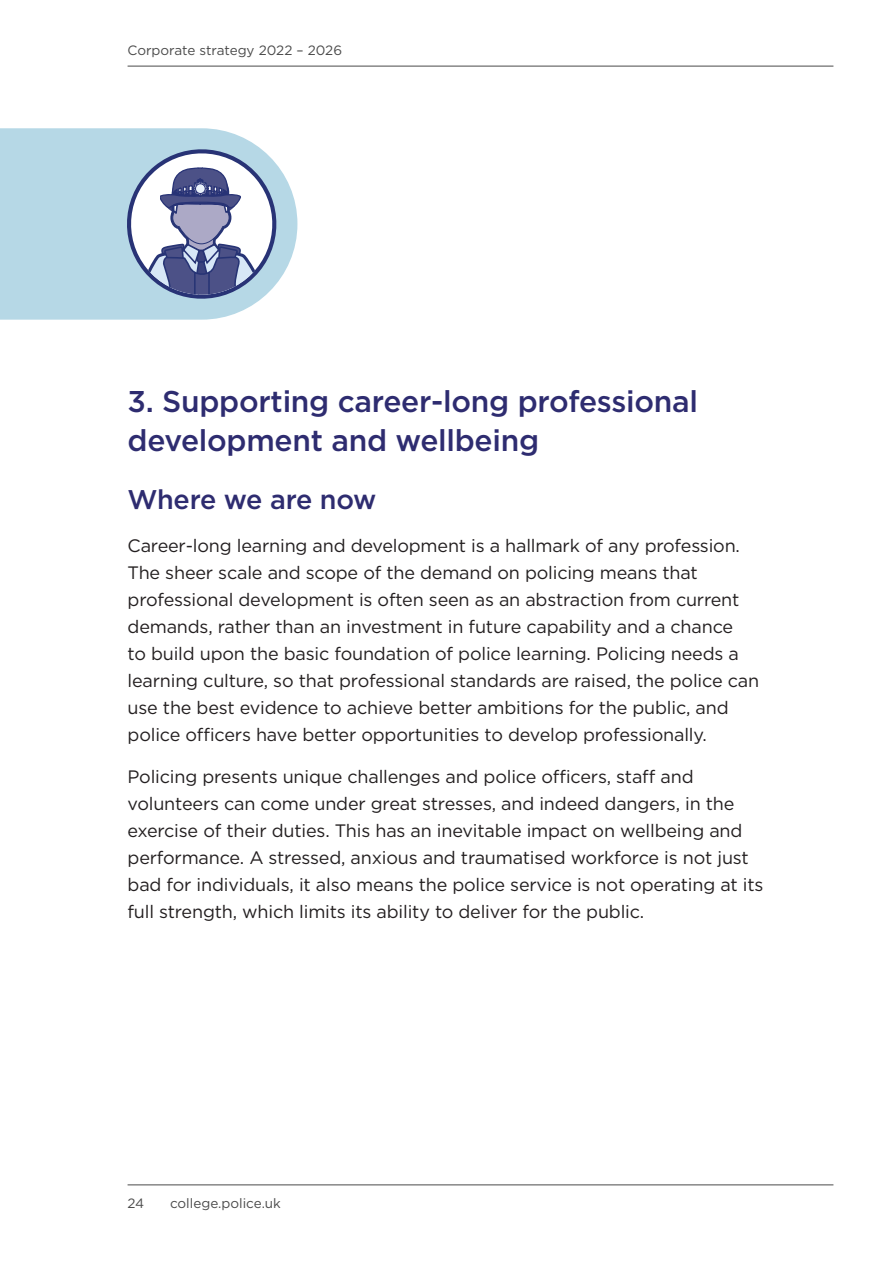
<style>
.page{position:relative;width:893px;height:1263px;background:#fff}
.page>*{position:absolute;margin:0;border:0;box-sizing:border-box;transform-origin:0 0}
.Subhead_1{font:500 30px/39px "Gotham";letter-spacing:-.01em;color:#2e2c70}
.Subhead_2{font:500 27px "Gotham";letter-spacing:-.02em;color:#2e2c70}
.Body_text{font:18px/27px "Gotham";letter-spacing:-.01em;color:#231f20}
.t1{font:13.5px "Gotham";color:#4a4a4a}
</style>
<div class="page">
<svg style="left:0;top:128px;width:297px;height:192px;background:#bedce8"></svg>
<svg style="left:127px;top:149px;width:150px;height:150px"></svg>
<div style="left:196px;top:184px;width:9px;height:9px;background:#eaf2fa;border-radius:50%"></div>
<div style="left:195px;top:184px;width:10px;height:10px;border:1px solid #293377;border-radius:50%"></div>
<hr style="left:128px;top:1184px;width:705px;height:1px;background:#4a4a4a">
<hr style="left:128px;top:66px;width:705px;height:1px;background:#4a4a4a">
<p class="t1" style="left:128px;top:42px;width:216px">Corporate strategy 2022 – 2026</p>
<h2 class="Subhead_1" style="left:128px;top:381px;width:572px">3. Supporting career-long professional development and wellbeing</h2>
<h2 class="Subhead_2" style="left:128px;top:482px;width:250px">Where we are now</h2>
<p class="Body_text" style="left:128px;top:532px;width:633px">Career-long learning and development is a hallmark of any profession.<br>The sheer scale and scope of the demand on policing means that professional development is often seen as an abstraction from current demands, rather than an investment in future capability and a chance<br>to build upon the basic foundation of police learning. Policing needs a learning culture, so that professional standards are raised, the police can use the best evidence to achieve better ambitions for the public, and police officers have better opportunities to develop professionally.</p>
<p class="Body_text" style="left:128px;top:763px;width:637px">Policing presents unique challenges and police officers, staff and volunteers can come under great stresses, and indeed dangers, in the exercise of their duties. This has an inevitable impact on wellbeing and performance. A stressed, anxious and traumatised workforce is not just bad for individuals, it also means the police service is not operating at its full strength, which limits its ability to deliver for the public.</p>
<p class="t1" style="left:128px;top:1194px;width:18px">24</p>
<p class="t1" style="left:170px;top:1194px;width:112px">college.police.uk</p>
</div>
